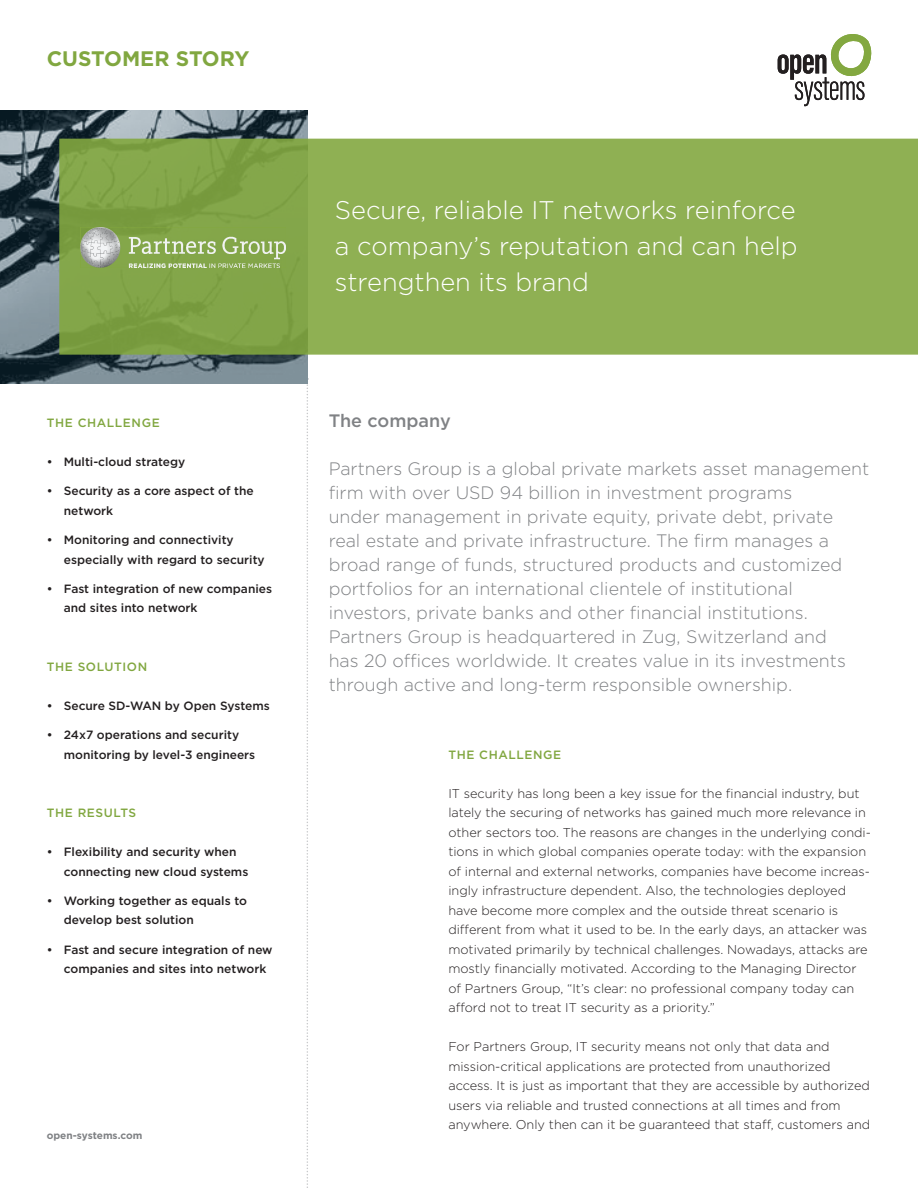
<style>
.page{position:relative;width:918px;height:1188px;background:#fff}
.page>*{position:absolute;margin:0;border:0;box-sizing:border-box;transform-origin:0 0}
._04_Lead_Big{font:300 25.5px/36px "Gotham";color:#fff;text-align:justify}
._02_Document_Type_He{font:700 21px "Gotham";color:#81a740}
._05_Lead_Small{font:300 18px/24px "Gotham";color:#808285}
._05_Lead_Small-2{font:500 18px "Gotham";color:#808285}
._00_Body_Text{font:300 12.75px/19.5px "Gotham";color:#231f20}
._01_Body_Text_Title{font:300 12.75px/19.5px "Gotham";color:#231f20}
.t1{font:500 12px/19.5px "Gotham";color:#231f20}
._01_Body_Text_Title-2{font:500 12px "Gotham";letter-spacing:.05em;color:#81a740}
._09_Footer{font:700 10.2px "Gotham";color:#808285}
</style>
<div class="page">
<svg style="left:778px;top:34px;width:94px;height:72px"></svg>
<svg style="left:307px;top:378px;width:1px;height:810px"></svg>
<img style="left:0;top:110px;width:307px;height:274px">
<svg style="left:59px;top:139px;width:859px;height:216px;background:#8bac50"></svg>
<img style="left:81px;top:228px;width:205px;height:40px">
<p class="_02_Document_Type_He" style="left:47px;top:45px;width:204px">CUSTOMER STORY</p>
<p class="_01_Body_Text_Title-2" style="left:47px;top:415px;width:114px">THE CHALLENGE</p>
<p class="t1" style="left:47px;top:452px;width:140px">• Multi-cloud strategy</p>
<p class="t1" style="left:64px;top:481px;width:192px;text-indent:-17px">• Security as a core aspect of the network</p>
<p class="t1" style="left:64px;top:530px;width:203px;text-indent:-17px">• Monitoring and connectivity especially with regard to security</p>
<p class="t1" style="left:64px;top:579px;width:210px;text-indent:-17px">• Fast integration of new companies and sites into network</p>
<p class="_01_Body_Text_Title-2" style="left:47px;top:659px;width:102px">THE SOLUTION</p>
<p class="t1" style="left:47px;top:696px;width:224px">• Secure SD-WAN by Open Systems</p>
<p class="t1" style="left:64px;top:725px;width:193px;text-indent:-17px">• 24x7 operations and security monitoring by level-3 engineers</p>
<p class="_01_Body_Text_Title-2" style="left:47px;top:805px;width:91px">THE RESULTS</p>
<p class="t1" style="left:64px;top:842px;width:186px;text-indent:-17px">• Flexibility and security when connecting new cloud systems</p>
<p class="t1" style="left:64px;top:891px;width:185px;text-indent:-17px">• Working together as equals to develop best solution</p>
<p class="t1" style="left:64px;top:939px;width:210px;text-indent:-17px">• Fast and secure integration of new companies and sites into network</p>
<p class="_09_Footer" style="left:47px;top:1128px;width:97px">open-systems.com</p>
<p class="_04_Lead_Big" style="left:335px;top:191px;width:464px">Secure, reliable IT networks reinforce a company’s reputation and can help strengthen its brand</p>
<p class="_05_Lead_Small-2" style="left:329px;top:409px;width:124px">The company</p>
<p class="_05_Lead_Small" style="left:329px;top:456px;width:542px">Partners Group is a global private markets asset management firm with over USD 94 billion in investment programs<br>under management in private equity, private debt, private real estate and private infrastructure. The firm manages a broad range of funds, structured products and customized portfolios for an international clientele of institutional investors, private banks and other financial institutions.<br>Partners Group is headquartered in Zug, Switzerland and<br>has 20 offices worldwide. It creates value in its investments through active and long-term responsible ownership.</p>
<p class="_01_Body_Text_Title-2" style="left:448px;top:746px;width:114px">THE CHALLENGE</p>
<p class="_00_Body_Text" style="left:448px;top:783px;width:424px">IT security has long been a key issue for the financial industry, but lately the securing of networks has gained much more relevance in other sectors too. The reasons are changes in the underlying condi&shy;tions in which global companies operate today: with the expansion of internal and external networks, companies have become increas&shy;ingly infrastructure dependent. Also, the technologies deployed have become more complex and the outside threat scenario is different from what it used to be. In the early days, an attacker was motivated primarily by technical challenges. Nowadays, attacks are mostly financially motivated. According to the Managing Director of Partners Group, “It’s clear: no professional company today can afford not to treat IT security as a priority.”</p>
<p class="_01_Body_Text_Title" style="left:448px;top:1036px;width:423px">For Partners Group, IT security means not only that data and mission-critical applications are protected from unauthorized access. It is just as important that they are accessible by authorized users via reliable and trusted connections at all times and from anywhere. Only then can it be guaranteed that staff, customers and</p>
</div>
